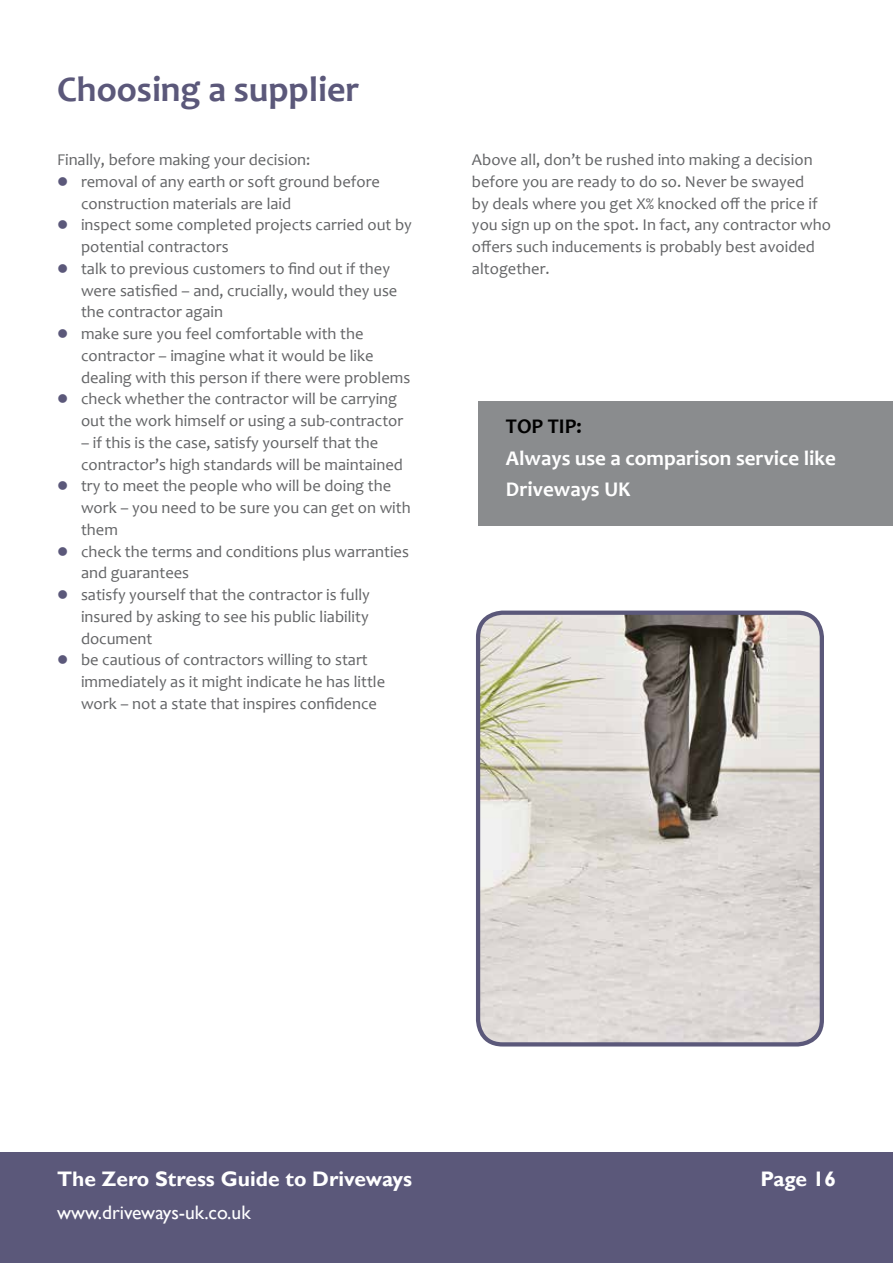
<style>
.page{position:relative;width:893px;height:1263px;background:#fff}
.page>*{position:absolute;margin:0;border:0;box-sizing:border-box;transform-origin:0 0}
.t1{font:700 36px "Candara";color:#5b587a}
.t2{font:700 21px/31.5px "Candara";color:#fff}
.t3{font:700 21px "Gill Sans";color:#fff}
.t4{font:700 21px "Candara";color:#000}
.t5{font:19.5px "Gill Sans";color:#fff}
.t6{font:16.5px/21.8px "Candara";color:#636466}
.s1{color:#5b587a}
</style>
<div class="page">
<div style="left:0;top:1152px;width:893px;height:111px;background:#5b587a"></div>
<img style="left:478px;top:613px;width:344px;height:431px">
<div style="left:476px;top:611px;width:348px;height:435px;border:4px solid #5b587a;border-radius:24px"></div>
<div style="left:478px;top:401px;width:415px;height:125px;background:#8a8c8e"></div>
<h1 class="t1" style="left:57px;top:68px;width:304px">Choosing a supplier</h1>
<p class="t6" style="left:57px;top:149px;width:255px">Finally, before making your decision:</p>
<p class="t6" style="left:81px;top:171px;width:301px;text-indent:-24px"><span class="s1">●</span> removal of any earth or soft ground before construction materials are laid</p>
<p class="t6" style="left:81px;top:214px;width:332px;text-indent:-24px"><span class="s1">●</span> inspect some completed projects carried out by potential contractors</p>
<p class="t6" style="left:81px;top:258px;width:318px;text-indent:-24px"><span class="s1">●</span> talk to previous customers to find out if they were satisfied – and, crucially, would they use the contractor again</p>
<p class="t6" style="left:81px;top:323px;width:331px;text-indent:-24px"><span class="s1">●</span> make sure you feel comfortable with the contractor – imagine what it would be like dealing with this person if there were problems</p>
<p class="t6" style="left:81px;top:388px;width:324px;text-indent:-24px"><span class="s1">●</span> check whether the contractor will be carrying out the work himself or using a sub-contractor</p>
<p class="t6" style="left:81px;top:432px;width:323px">– if this is the case, satisfy yourself that the contractor’s high standards will be maintained</p>
<p class="t6" style="left:81px;top:475px;width:331px;text-indent:-24px"><span class="s1">●</span> try to meet the people who will be doing the work – you need to be sure you can get on with them</p>
<p class="t6" style="left:81px;top:540px;width:329px;text-indent:-24px"><span class="s1">●</span> check the terms and conditions plus warranties and guarantees</p>
<p class="t6" style="left:81px;top:584px;width:290px;text-align:justify;text-indent:-24px"><span class="s1">●</span> satisfy yourself that the contractor is fully insured by asking to see his public liability document</p>
<p class="t6" style="left:81px;top:649px;width:306px;text-indent:-24px"><span class="s1">●</span> be cautious of contractors willing to start immediately as it might indicate he has little work – not a state that inspires confidence</p>
<p class="t6" style="left:472px;top:149px;width:361px">Above all, don’t be rushed into making a decision before you are ready to do so. Never be swayed<br>by deals where you get X% knocked off the price if you sign up on the spot. In fact, any contractor who offers such inducements is probably best avoided altogether.</p>
<p class="t4" style="left:506px;top:414px;width:77px">TOP TIP:</p>
<p class="t2" style="left:506px;top:442px;width:331px">Always use a comparison service like<br>Driveways UK</p>
<p class="t3" style="left:57px;top:1166px;width:357px">The Zero Stress Guide to Driveways</p>
<p class="t5" style="left:57px;top:1201px;width:195px">www.driveways-uk.co.uk</p>
<p class="t3" style="left:760px;top:1166px;width:77px">Page 16</p>
</div>
